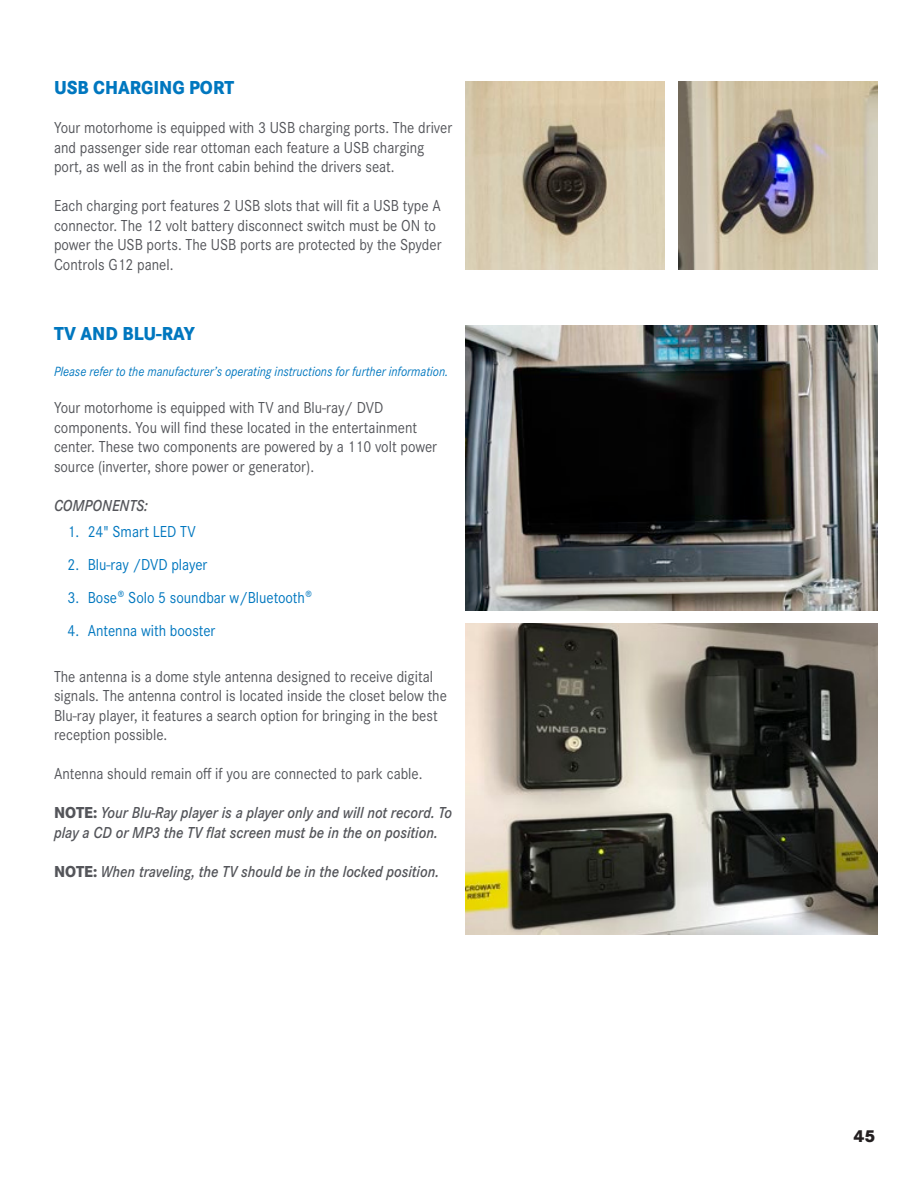
<style>
.page{position:relative;width:918px;height:1188px;background:#fff}
.page>*{position:absolute;margin:0;border:0;box-sizing:border-box;transform-origin:0 0}
.t1{font:800 19.5px "Corporate S Pro";color:#0077bf;scale:.9 1}
.t2{font:800 18px "Corporate S Pro";color:#231f20}
.t3{font:16.5px/19.5px "Corporate S Pro";color:#54555a;scale:.9 1}
.t4{font:italic 600 16.5px/19.5px "Corporate S Pro";color:#54555a;scale:.9 1}
.t5{font:16.5px "Corporate S Pro";color:#0077bf;scale:.9 1}
.t6{font:italic 13.8px "Corporate S Pro";color:#0077bf;scale:.9 1}
.s1{font-weight:800;font-style:normal}
</style>
<div class="page">
<img style="left:466px;top:81px;width:199px;height:189px">
<img style="left:678px;top:81px;width:200px;height:189px">
<img style="left:466px;top:325px;width:412px;height:285px">
<img style="left:466px;top:624px;width:412px;height:311px">
<p class="t1" style="left:54px;top:72px;width:202px">USB CHARGING PORT</p>
<p class="t3" style="left:54px;top:117px;width:444px">Your motorhome is equipped with 3 USB charging ports. The driver and passenger side rear ottoman each feature a USB charging port, as well as in the front cabin behind the drivers seat.</p>
<p class="t3" style="left:54px;top:195px;width:432px">Each charging port features 2 USB slots that will fit a USB type A connector. The 12 volt battery disconnect switch must be ON to power the USB ports. The USB ports are protected by the Spyder Controls G12 panel.</p>
<p class="t1" style="left:54px;top:318px;width:158px">TV AND BLU-RAY</p>
<p class="t6" style="left:54px;top:361px;width:440px">Please refer to the manufacturer’s operating instructions for further information.</p>
<p class="t3" style="left:54px;top:397px;width:427px">Your motorhome is equipped with TV and Blu-ray/ DVD components. You will find these located in the entertainment center. These two components are powered by a 110 volt power source (inverter, shore power or generator).</p>
<p class="t4" style="left:54px;top:495px;width:106px">COMPONENTS:</p>
<p class="t5" style="left:68px;top:520px;width:144px">1. 24" Smart LED TV</p>
<p class="t5" style="left:68px;top:553px;width:157px">2. Blu-ray /DVD player</p>
<p class="t5" style="left:68px;top:586px;width:274px">3. Bose® Solo 5 soundbar w/Bluetooth®</p>
<p class="t5" style="left:68px;top:619px;width:166px">4. Antenna with booster</p>
<p class="t3" style="left:54px;top:666px;width:438px">The antenna is a dome style antenna designed to receive digital signals. The antenna control is located inside the closet below the Blu-ray player, it features a search option for bringing in the best reception possible.</p>
<p class="t3" style="left:54px;top:763px;width:411px">Antenna should remain off if you are connected to park cable.</p>
<p class="t4" style="left:54px;top:802px;width:444px"><span class="s1">NOTE:</span> Your Blu-Ray player is a player only and will not record. To play a CD or MP3 the TV flat screen must be in the on position.</p>
<p class="t4" style="left:54px;top:861px;width:429px"><span class="s1">NOTE:</span> When traveling, the TV should be in the locked position.</p>
<p class="t2" style="left:853px;top:1121px;width:24px">45</p>
</div>
